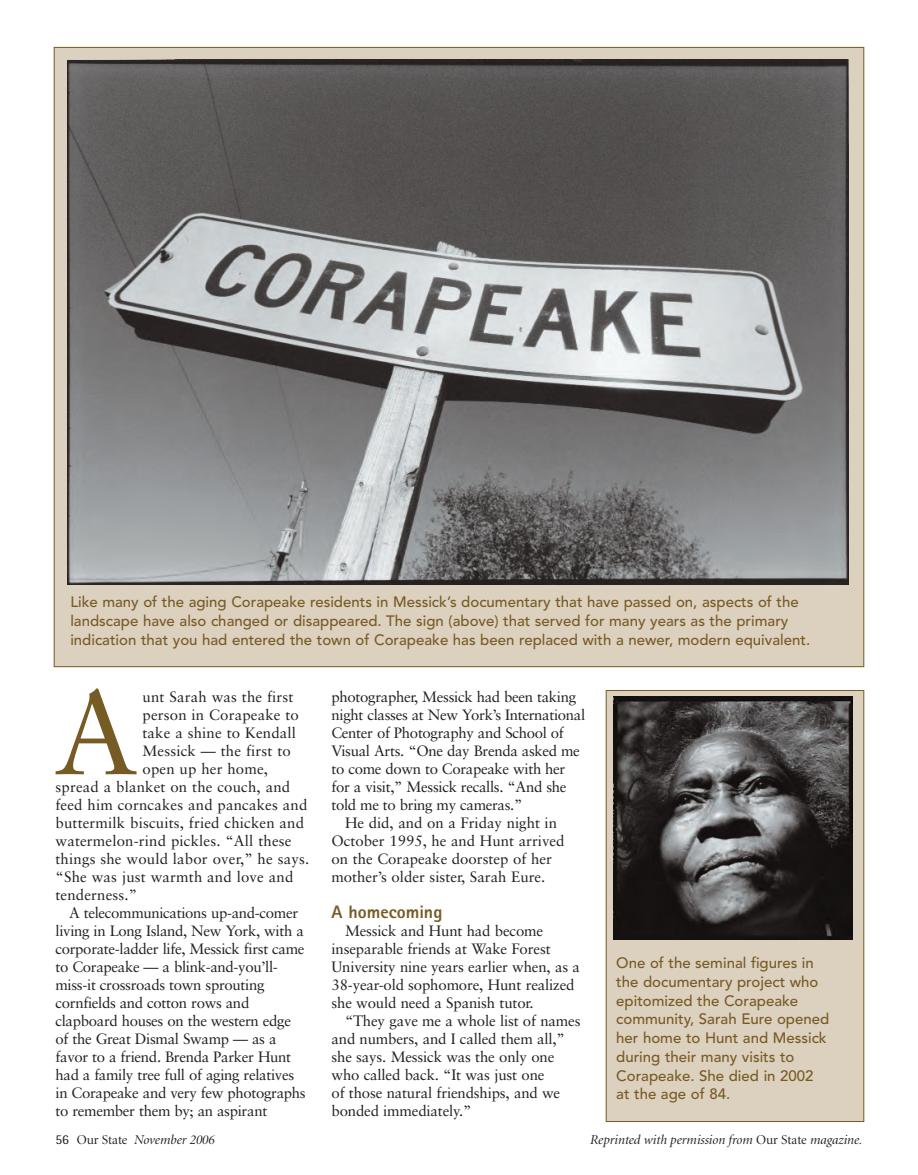
<style>
.page{position:relative;width:918px;height:1175px;background:#fff}
.page>*{position:absolute;margin:0;border:0;box-sizing:border-box;transform-origin:0 0}
.t1{font:118.2px "Sabon";color:#775b24}
.t2{font:800 18px "Agfa Rotis Sans Serif";color:#775b24}
.t3{font:15px/18px "Sabon";letter-spacing:-.01em;color:#231f20}
.t4{font:500 15px/18.8px "Avenir";color:#775b24}
.t5{font:15px "Sabon";letter-spacing:.01em;color:#231f20}
.t6{font:italic 13.5px "Minion Display";color:#231f20}
.s1{font-family:"Agfa Rotis Semisans";font-style:normal}
.s2{font-style:normal}
</style>
<div class="page">
<div style="left:54px;top:47px;width:810px;height:619px;background:#dcd0bf"></div>
<img style="left:67px;top:60px;width:781px;height:524px">
<div style="left:606px;top:690px;width:258px;height:431px;background:#dcd0bf"></div>
<img style="left:613px;top:696px;width:239px;height:243px">
<div style="left:606px;top:690px;width:258px;height:431px;border:1px solid #775b24"></div>
<p class="t4" style="left:70px;top:594px;width:741px">Like many of the aging Corapeake residents in Messick’s documentary that have passed on, aspects of the landscape have also changed or disappeared. The sign (above) that served for many years as the primary indication that you had entered the town of Corapeake has been replaced with a newer, modern equivalent.</p>
<h1 class="t1" style="left:53px;top:684px;width:87px">A</h1>
<p class="t5" style="left:142px;top:691px;width:153px">unt Sarah was the first</p>
<p class="t3" style="left:332px;top:689px;width:246px">photographer, Messick had been taking</p>
<p class="t3" style="left:332px;top:707px;width:255px">night classes at New York’s International</p>
<p class="t3" style="left:332px;top:725px;width:234px">Center of Photography and School of</p>
<p class="t3" style="left:332px;top:743px;width:250px">Visual Arts. “One day Brenda asked me</p>
<p class="t3" style="left:332px;top:761px;width:235px">to come down to Corapeake with her</p>
<p class="t3" style="left:332px;top:779px;width:237px">for a visit,” Messick recalls. “And she</p>
<p class="t3" style="left:332px;top:797px;width:192px">told me to bring my cameras.”</p>
<p class="t3" style="left:345px;top:815px;width:214px">He did, and on a Friday night in</p>
<p class="t3" style="left:332px;top:833px;width:235px">October 1995, he and Hunt arrived</p>
<p class="t3" style="left:332px;top:851px;width:222px">on the Corapeake doorstep of her</p>
<p class="t3" style="left:332px;top:869px;width:215px">mother’s older sister, Sarah Eure.</p>
<p class="t2" style="left:332px;top:906px;width:112px">A homecoming</p>
<p class="t3" style="left:332px;top:923px;width:250px;text-indent:14px">Messick and Hunt had become inseparable friends at Wake Forest University nine years earlier when, as a 38-year-old sophomore, Hunt realized she would need a Spanish tutor.</p>
<p class="t3" style="left:332px;top:1013px;width:251px;text-indent:14px">“They gave me a whole list of names and numbers, and I called them all,” she says. Messick was the only one who called back. “It was just one<br>of those natural friendships, and we bonded immediately.”</p>
<p class="t5" style="left:142px;top:709px;width:158px">person in Corapeake to</p>
<p class="t5" style="left:142px;top:727px;width:155px">take a shine to Kendall</p>
<p class="t5" style="left:142px;top:745px;width:150px">Messick — the first to</p>
<p class="t5" style="left:142px;top:763px;width:127px">open up her home,</p>
<p class="t5" style="left:56px;top:781px;width:236px">spread a blanket on the couch, and</p>
<p class="t5" style="left:56px;top:799px;width:253px">feed him corncakes and pancakes and</p>
<p class="t5" style="left:56px;top:817px;width:250px">buttermilk biscuits, fried chicken and</p>
<p class="t5" style="left:56px;top:835px;width:238px">watermelon-rind pickles. “All these</p>
<p class="t5" style="left:56px;top:853px;width:255px">things she would labor over,” he says.</p>
<p class="t5" style="left:56px;top:871px;width:239px">“She was just warmth and love and</p>
<p class="t5" style="left:56px;top:889px;width:83px">tenderness.”</p>
<p class="t3" style="left:69px;top:905px;width:231px">A telecommunications up-and-comer</p>
<p class="t3" style="left:56px;top:923px;width:250px">living in Long Island, New York, with a</p>
<p class="t3" style="left:56px;top:941px;width:251px">corporate-ladder life, Messick first came</p>
<p class="t3" style="left:56px;top:959px;width:224px">to Corapeake — a blink-and-you’ll-</p>
<p class="t3" style="left:56px;top:977px;width:211px">miss-it crossroads town sprouting</p>
<p class="t3" style="left:56px;top:995px;width:195px">cornfields and cotton rows and</p>
<p class="t3" style="left:56px;top:1013px;width:237px">clapboard houses on the western edge</p>
<p class="t3" style="left:56px;top:1031px;width:223px">of the Great Dismal Swamp — as a</p>
<p class="t3" style="left:56px;top:1049px;width:237px">favor to a friend. Brenda Parker Hunt</p>
<p class="t3" style="left:56px;top:1067px;width:240px">had a family tree full of aging relatives</p>
<p class="t3" style="left:56px;top:1085px;width:252px">in Corapeake and very few photographs</p>
<p class="t3" style="left:56px;top:1103px;width:213px">to remember them by; an aspirant</p>
<p class="t6" style="left:56px;top:1134px;width:161px"><span class="s1">56</span> <span class="s2">Our State</span> November 2006</p>
<p class="t6" style="left:590px;top:1134px;width:274px">Reprinted with permission from <span class="s2">Our State</span> magazine.</p>
<p class="t4" style="left:616px;top:955px;width:215px">One of the seminal figures in the documentary project who epitomized the Corapeake community, Sarah Eure opened her home to Hunt and Messick during their many visits to<br>Corapeake. She died in 2002 at the age of 84.</p>
</div>
